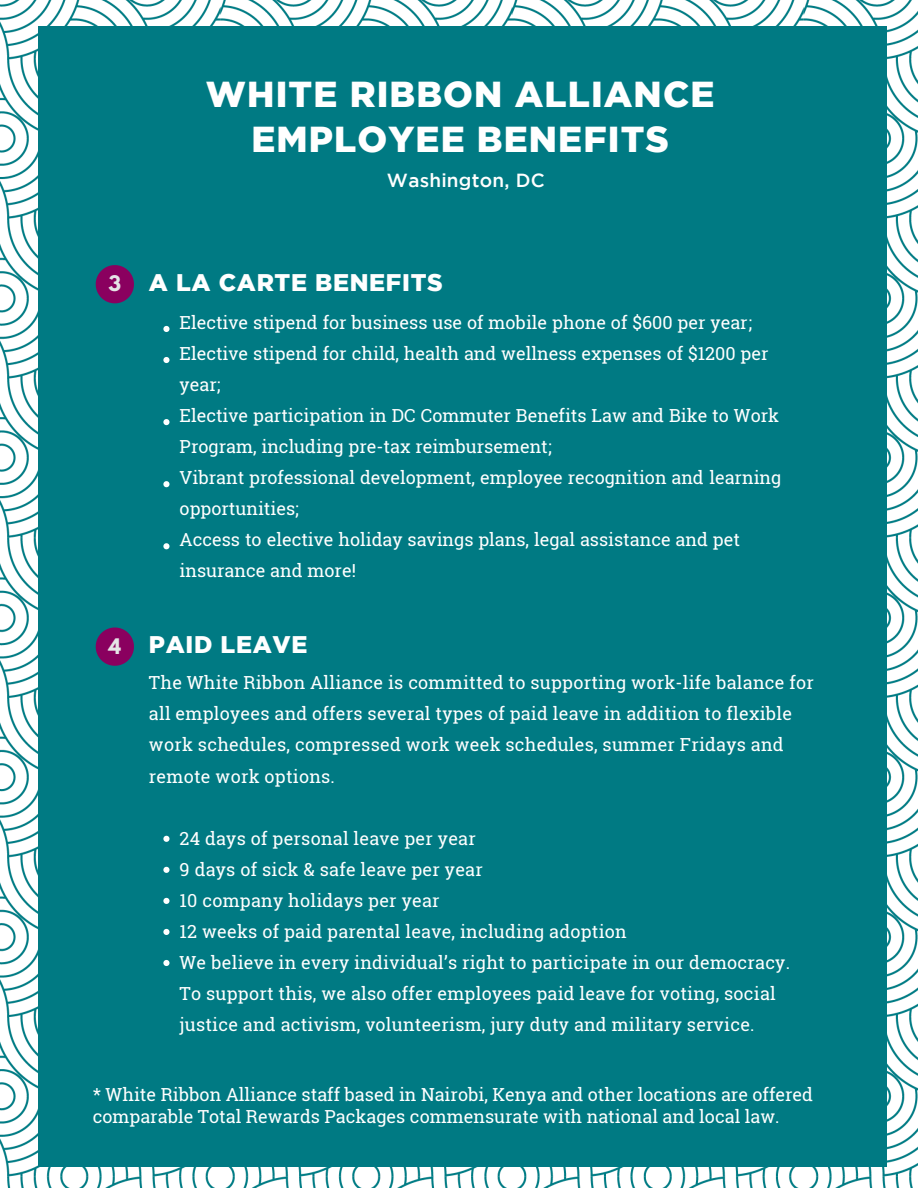
<style>
.page{position:relative;width:918px;height:1188px;background:#fff}
.page>*{position:absolute;margin:0;border:0;box-sizing:border-box;transform-origin:0 0}
.t1{font:900 36px "Gotham";letter-spacing:.03em;color:#fff}
.t2{font:900 24px "Gotham";letter-spacing:.03em;color:#fff}
.t3{font:700 19.05px "League Spartan";color:#e5e5e6}
.t4{font:500 18.9px "Gotham";letter-spacing:.01em;color:#fff}
.t5{font:18px/31px "Roboto Slab";color:#fff}
</style>
<div class="page">
<img style="left:0;top:0;width:918px;height:1188px">
<div style="left:38px;top:26px;width:849px;height:1141px;background:#007a83"></div>
<svg style="left:96px;top:265px;width:38px;height:38px"></svg>
<svg style="left:163px;top:326px;width:7px;height:6px"></svg>
<svg style="left:163px;top:357px;width:7px;height:6px"></svg>
<svg style="left:163px;top:419px;width:7px;height:6px"></svg>
<svg style="left:163px;top:481px;width:7px;height:6px"></svg>
<svg style="left:163px;top:543px;width:7px;height:6px"></svg>
<svg style="left:96px;top:628px;width:38px;height:38px"></svg>
<svg style="left:163px;top:836px;width:7px;height:6px"></svg>
<svg style="left:163px;top:867px;width:7px;height:6px"></svg>
<svg style="left:163px;top:898px;width:7px;height:6px"></svg>
<svg style="left:163px;top:929px;width:7px;height:6px"></svg>
<svg style="left:163px;top:960px;width:7px;height:6px"></svg>
<p class="t1" style="left:206px;top:80px;width:510px">WHITE RIBBON ALLIANCE</p>
<p class="t1" style="left:251px;top:125px;width:419px">EMPLOYEE BENEFITS</p>
<p class="t4" style="left:387px;top:173px;width:159px">Washington, DC</p>
<p class="t3" style="left:109px;top:274px;width:14px">3</p>
<p class="t2" style="left:149px;top:273px;width:295px">A LA CARTE BENEFITS</p>
<p class="t5" style="left:180px;top:307px;width:603px">Elective stipend for business use of mobile phone of $600 per year; Elective stipend for child, health and wellness expenses of $1200 per year;<br>Elective participation in DC Commuter Benefits Law and Bike to Work Program, including pre-tax reimbursement;<br>Vibrant professional development, employee recognition and learning opportunities;<br>Access to elective holiday savings plans, legal assistance and pet insurance and more!</p>
<p class="t3" style="left:108px;top:637px;width:14px">4</p>
<p class="t2" style="left:149px;top:636px;width:160px">PAID LEAVE</p>
<p class="t5" style="left:149px;top:667px;width:666px">The White Ribbon Alliance is committed to supporting work-life balance for all employees and offers several types of paid leave in addition to flexible work schedules, compressed work week schedules, summer Fridays and remote work options.</p>
<p class="t5" style="left:180px;top:822px;width:298px">24 days of personal leave per year</p>
<p class="t5" style="left:180px;top:853px;width:305px">9 days of sick &amp; safe leave per year</p>
<p class="t5" style="left:180px;top:884px;width:262px">10 company holidays per year</p>
<p class="t5" style="left:180px;top:915px;width:449px">12 weeks of paid parental leave, including adoption</p>
<p class="t5" style="left:180px;top:946px;width:612px">We believe in every individual’s right to participate in our democracy.</p>
<p class="t5" style="left:180px;top:977px;width:598px">To support this, we also offer employees paid leave for voting, social justice and activism, volunteerism, jury duty and military service.</p>
<p class="t5" style="left:93px;top:1084px;width:722px;line-height:21.6px">* White Ribbon Alliance staff based in Nairobi, Kenya and other locations are offered comparable Total Rewards Packages commensurate with national and local law.</p>
</div>
